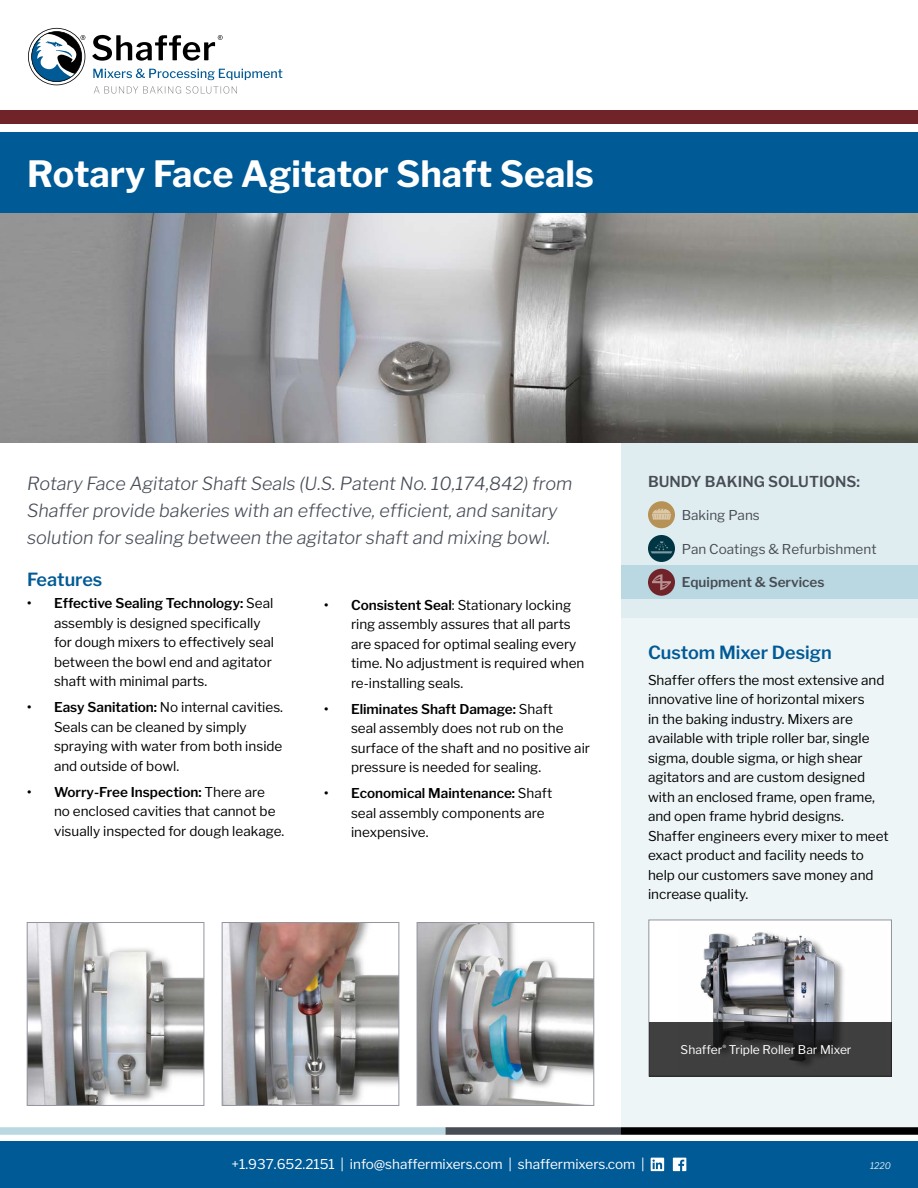
<style>
.page{position:relative;width:918px;height:1188px;background:#fff}
.page>*{position:absolute;margin:0;border:0;box-sizing:border-box;transform-origin:0 0}
.Product_Name{font:700 36px "Libre Franklin";color:#fff}
.Quick_Description{font:italic 300 18px/27px "Libre Franklin";color:#474c55}
.t1{font:600 18px "Libre Franklin";color:#005a96}
.t2{font:600 15px "Libre Franklin";color:#474c55}
.t3{font:13.5px/19.5px "Libre Franklin";color:#000}
.Footer_Copy{font:13.5px "Libre Franklin";color:#fff}
.t4{font:13.5px "Libre Franklin";color:#474c55}
.t5{font:600 13.5px "Libre Franklin";color:#474c55}
.Photo_Caption_Small{font:12px "Libre Franklin";color:#fff}
.Date_Code{font:italic 300 9px "Libre Franklin";color:#fff}
.s1{font-weight:600}
</style>
<div class="page">
<div style="left:621px;top:442px;width:297px;height:685px;background:#eef5f6"></div>
<div style="left:0;top:1141px;width:918px;height:47px;background:#005a96"></div>
<div style="left:0;top:1127px;width:446px;height:8px;background:#bad8e1"></div>
<div style="left:446px;top:1127px;width:175px;height:8px;background:#474c55"></div>
<div style="left:621px;top:1127px;width:297px;height:8px;background:#000"></div>
<div style="left:0;top:111px;width:918px;height:13px;background:#702328"></div>
<svg style="left:92px;top:35px;width:131px;height:26px"></svg>
<svg style="left:93px;top:69px;width:189px;height:11px"></svg>
<svg style="left:94px;top:86px;width:143px;height:8px"></svg>
<svg style="left:28px;top:28px;width:57px;height:57px"></svg>
<div style="left:621px;top:442px;width:297px;height:176px;background:#e0edf0"></div>
<div style="left:621px;top:565px;width:297px;height:34px;background:#bad8e1"></div>
<div style="left:648px;top:501px;width:27px;height:27px;background:#b79257;border-radius:50%"></div>
<svg style="left:652px;top:509px;width:19px;height:11px"></svg>
<svg style="left:648px;top:535px;width:27px;height:27px"></svg>
<svg style="left:651px;top:541px;width:21px;height:12px"></svg>
<div style="left:648px;top:569px;width:27px;height:27px;background:#702328;border-radius:50%"></div>
<svg style="left:652px;top:574px;width:19px;height:16px"></svg>
<img style="left:0;top:213px;width:918px;height:229px">
<svg style="left:651px;top:1158px;width:13px;height:13px"></svg>
<svg style="left:673px;top:1158px;width:13px;height:13px"></svg>
<div style="left:0;top:132px;width:918px;height:81px;background:#005a96"></div>
<div style="left:649px;top:920px;width:242px;height:156px;background:#fff"></div>
<img style="left:700px;top:932px;width:144px;height:90px">
<div style="left:649px;top:920px;width:243px;height:156px;border:1px solid #92959d"></div>
<svg style="left:649px;top:1022px;width:243px;height:54px;background:#363636"></svg>
<img style="left:29px;top:924px;width:173px;height:180px">
<div style="left:27px;top:922px;width:177px;height:184px;border:1px solid #92959d"></div>
<img style="left:224px;top:924px;width:173px;height:180px">
<div style="left:222px;top:922px;width:177px;height:184px;border:1px solid #92959d"></div>
<img style="left:419px;top:924px;width:173px;height:180px">
<div style="left:417px;top:922px;width:177px;height:184px;border:1px solid #92959d"></div>
<p class="Product_Name" style="left:27px;top:152px;width:569px">Rotary Face Agitator Shaft Seals</p>
<p class="Quick_Description" style="left:27px;top:470px;width:547px">Rotary Face Agitator Shaft Seals (U.S. Patent No. 10,174,842) from<br>Shaffer provide bakeries with an effective, efficient, and sanitary solution for sealing between the agitator shaft and mixing bowl.</p>
<h2 class="t1" style="left:27px;top:568px;width:77px">Features</h2>
<p class="t3" style="left:54px;top:594px;width:222px;text-indent:-27px"><span class="s1">• Effective Sealing Technology:</span> Seal assembly is designed specifically for dough mixers to effectively seal between the bowl end and agitator shaft with minimal parts.</p>
<p class="t3" style="left:54px;top:698px;width:231px;text-indent:-27px"><span class="s1">• Easy Sanitation:</span> No internal cavities.<br>Seals can be cleaned by simply spraying with water from both inside and outside of bowl.</p>
<p class="t3" style="left:54px;top:782px;width:232px;text-indent:-27px"><span class="s1">• Worry-Free Inspection:</span> There are<br>no enclosed cavities that cannot be visually inspected for dough leakage.</p>
<p class="t3" style="left:351px;top:595px;width:235px;text-indent:-27px"><span class="s1">• Consistent Seal</span>: Stationary locking ring assembly assures that all parts are spaced for optimal sealing every time. No adjustment is required when re-installing seals.</p>
<p class="t3" style="left:351px;top:699px;width:241px;text-indent:-27px"><span class="s1">• Eliminates Shaft Damage:</span> Shaft<br>seal assembly does not rub on the surface of the shaft and no positive air pressure is needed for sealing.</p>
<p class="t3" style="left:351px;top:783px;width:203px;text-indent:-27px"><span class="s1">• Economical Maintenance:</span> Shaft seal assembly components are inexpensive.</p>
<p class="t2" style="left:648px;top:473px;width:214px">BUNDY BAKING SOLUTIONS:</p>
<p class="t4" style="left:682px;top:507px;width:80px">Baking Pans</p>
<p class="t4" style="left:682px;top:540px;width:196px">Pan Coatings &amp; Refurbishment</p>
<p class="t5" style="left:682px;top:574px;width:144px">Equipment &amp; Services</p>
<h2 class="t1" style="left:648px;top:641px;width:185px">Custom Mixer Design</h2>
<h2 class="t3" style="left:648px;top:670px;width:242px">Shaffer offers the most extensive and innovative line of horizontal mixers<br>in the baking industry. Mixers are available with triple roller bar, single sigma, double sigma, or high shear agitators and are custom designed with an enclosed frame, open frame, and open frame hybrid designs.<br>Shaffer engineers every mixer to meet exact product and facility needs to help our customers save money and increase quality.</h2>
<p class="Photo_Caption_Small" style="left:681px;top:1042px;width:172px">Shaffer<sup>®</sup> Triple Roller Bar Mixer</p>
<p class="Footer_Copy" style="left:232px;top:1156px;width:415px">+1.937.652.2151 | info@shaffermixers.com | shaffermixers.com |</p>
<p class="Date_Code" style="left:870px;top:1161px;width:22px">1220</p>
</div>
